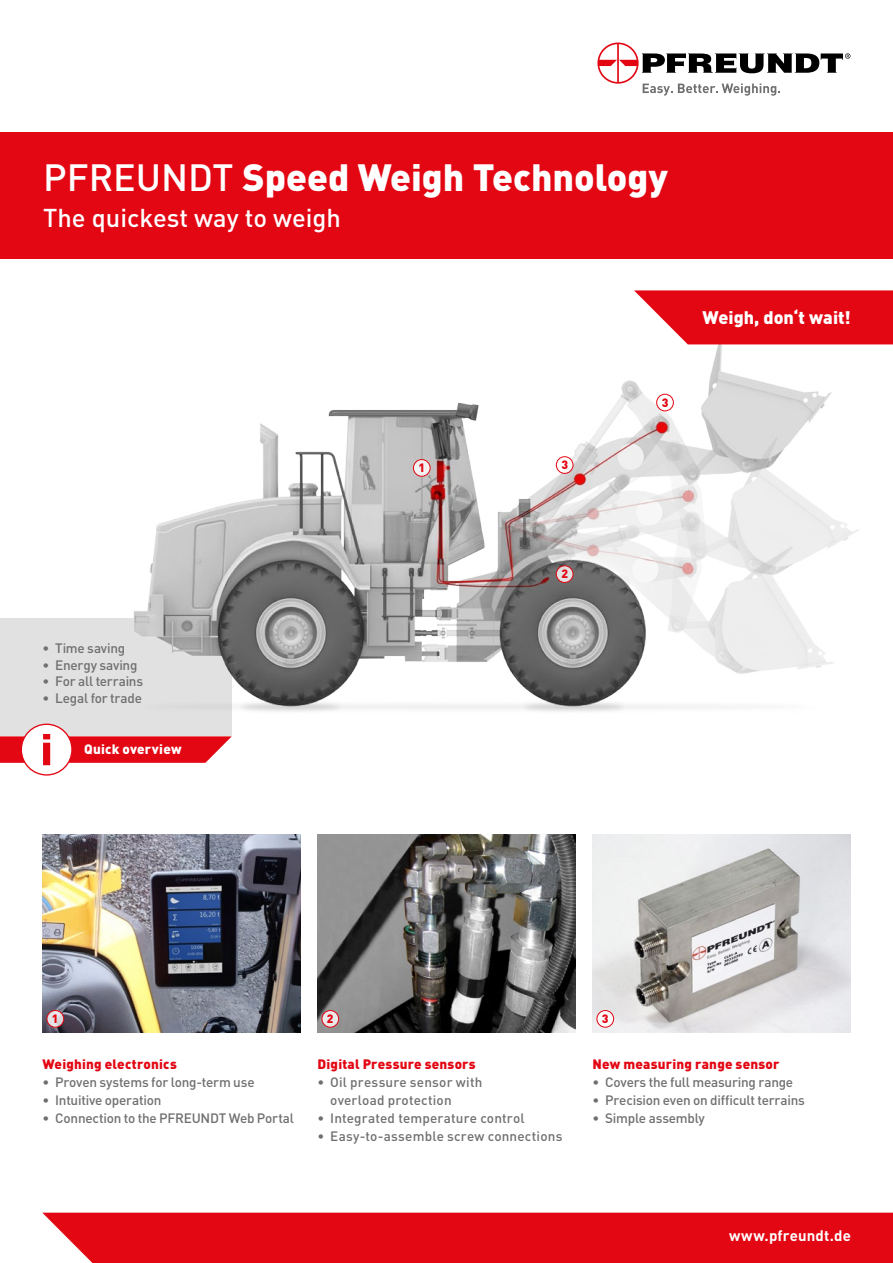
<style>
.page{position:relative;width:893px;height:1263px;background:#fff}
.page>*{position:absolute;margin:0;border:0;box-sizing:border-box;transform-origin:0 0}
.t1{font:900 37.5px "DIN Pro";color:#fff}
.t2{font:500 25.5px "DIN Pro";color:#fff}
.t3{font:900 18px "DIN Pro";color:#fff}
.t4{font:700 15px "DIN Pro";letter-spacing:.01em;color:#fff}
.t5{font:500 13.5px "DIN Pro";letter-spacing:-.015em;color:#706f6f}
.t6{font:500 13.5px/18px "DIN Pro";letter-spacing:.01em;color:#706f6f}
.t7{font:900 13.5px "DIN Pro";letter-spacing:.015em;color:#e30613}
.t8{font:900 13.5px "DIN Pro";letter-spacing:.015em;color:#fff}
.t9{font:900 12px "DIN Pro";color:#e30613}
.s1{font-weight:500}
</style>
<div class="page">
<div style="left:0;top:133px;width:893px;height:126px;background:#e30613"></div>
<div style="left:42px;top:1213px;width:851px;height:50px;background:#e30613"></div>
<svg style="left:597px;top:43px;width:253px;height:53px"></svg>
<div style="left:0;top:619px;width:232px;height:117px;background:#e1e1e1"></div>
<svg style="left:21px;top:724px;width:51px;height:51px"></svg>
<div style="left:21px;top:724px;width:52px;height:52px;border:1px solid #e30613;border-radius:50%"></div>
<svg style="left:0;top:734px;width:212px;height:31px"></svg>
<img style="left:97px;top:344px;width:796px;height:412px">
<svg style="left:413px;top:460px;width:17px;height:16px"></svg>
<div style="left:413px;top:459px;width:17px;height:17px;border:1px solid #e30613;border-radius:50%"></div>
<div style="left:556px;top:457px;width:17px;height:16px;background:#fff;border-radius:50%"></div>
<div style="left:556px;top:457px;width:17px;height:16px;border:1px solid #e30613;border-radius:50%"></div>
<div style="left:657px;top:394px;width:16px;height:17px;background:#fff;border-radius:50%"></div>
<div style="left:657px;top:394px;width:16px;height:17px;border:1px solid #e30613;border-radius:50%"></div>
<svg style="left:556px;top:566px;width:17px;height:16px"></svg>
<div style="left:556px;top:566px;width:17px;height:17px;border:1px solid #e30613;border-radius:50%"></div>
<img style="left:317px;top:835px;width:258px;height:198px">
<img style="left:43px;top:835px;width:257px;height:198px">
<img style="left:592px;top:835px;width:258px;height:198px">
<svg style="left:47px;top:1010px;width:17px;height:17px"></svg>
<div style="left:47px;top:1010px;width:17px;height:17px;border:1px solid #e30613;border-radius:50%"></div>
<div style="left:597px;top:1010px;width:17px;height:17px;background:#fff;border-radius:50%"></div>
<div style="left:597px;top:1010px;width:17px;height:17px;border:1px solid #e30613;border-radius:50%"></div>
<svg style="left:322px;top:1010px;width:17px;height:17px"></svg>
<div style="left:322px;top:1010px;width:17px;height:17px;border:1px solid #e30613;border-radius:50%"></div>
<svg style="left:634px;top:290px;width:259px;height:54px;background:#e6212d"></svg>
<h1 class="t1" style="left:43px;top:152px;width:626px"><span class="s1">PFREUNDT</span> Speed Weigh Technology</h1>
<h2 class="t2" style="left:43px;top:200px;width:299px">The quickest way to weigh</h2>
<p class="t9" style="left:418px;top:459px;width:8px">1</p>
<p class="t9" style="left:561px;top:456px;width:8px">3</p>
<p class="t9" style="left:662px;top:394px;width:8px">3</p>
<h3 class="t3" style="left:703px;top:306px;width:150px">Weigh, don‘t wait!</h3>
<p class="t5" style="left:43px;top:639px;width:84px">• Time saving</p>
<p class="t5" style="left:43px;top:655px;width:96px">• Energy saving</p>
<p class="t5" style="left:43px;top:672px;width:102px">• For all terrains</p>
<p class="t5" style="left:43px;top:688px;width:101px">• Legal for trade</p>
<p class="t8" style="left:84px;top:740px;width:99px">Quick overview</p>
<p class="t9" style="left:561px;top:565px;width:8px">2</p>
<p class="t9" style="left:52px;top:1010px;width:8px">1</p>
<p class="t9" style="left:327px;top:1010px;width:8px">2</p>
<p class="t9" style="left:602px;top:1010px;width:8px">3</p>
<p class="t7" style="left:43px;top:1054px;width:136px">Weighing electronics</p>
<p class="t5" style="left:43px;top:1072px;width:214px">• Proven systems for long-term use</p>
<p class="t5" style="left:43px;top:1090px;width:120px">• Intuitive operation</p>
<p class="t5" style="left:43px;top:1108px;width:253px">• Connection to the PFREUNDT Web Portal</p>
<p class="t7" style="left:317px;top:1054px;width:160px">Digital Pressure sensors</p>
<p class="t6" style="left:330px;top:1072px;width:154px;text-indent:-13px">• Oil pressure sensor with overload protection</p>
<p class="t6" style="left:317px;top:1108px;width:209px">• Integrated temperature control</p>
<p class="t6" style="left:317px;top:1126px;width:246px">• Easy-to-assemble screw connections</p>
<p class="t7" style="left:592px;top:1054px;width:189px">New measuring range sensor</p>
<p class="t5" style="left:592px;top:1072px;width:202px">• Covers the full measuring range</p>
<p class="t5" style="left:592px;top:1090px;width:214px">• Precision even on difficult terrains</p>
<p class="t5" style="left:592px;top:1108px;width:114px">• Simple assembly</p>
<p class="t4" style="left:729px;top:1226px;width:123px">www.pfreundt.de</p>
</div>
